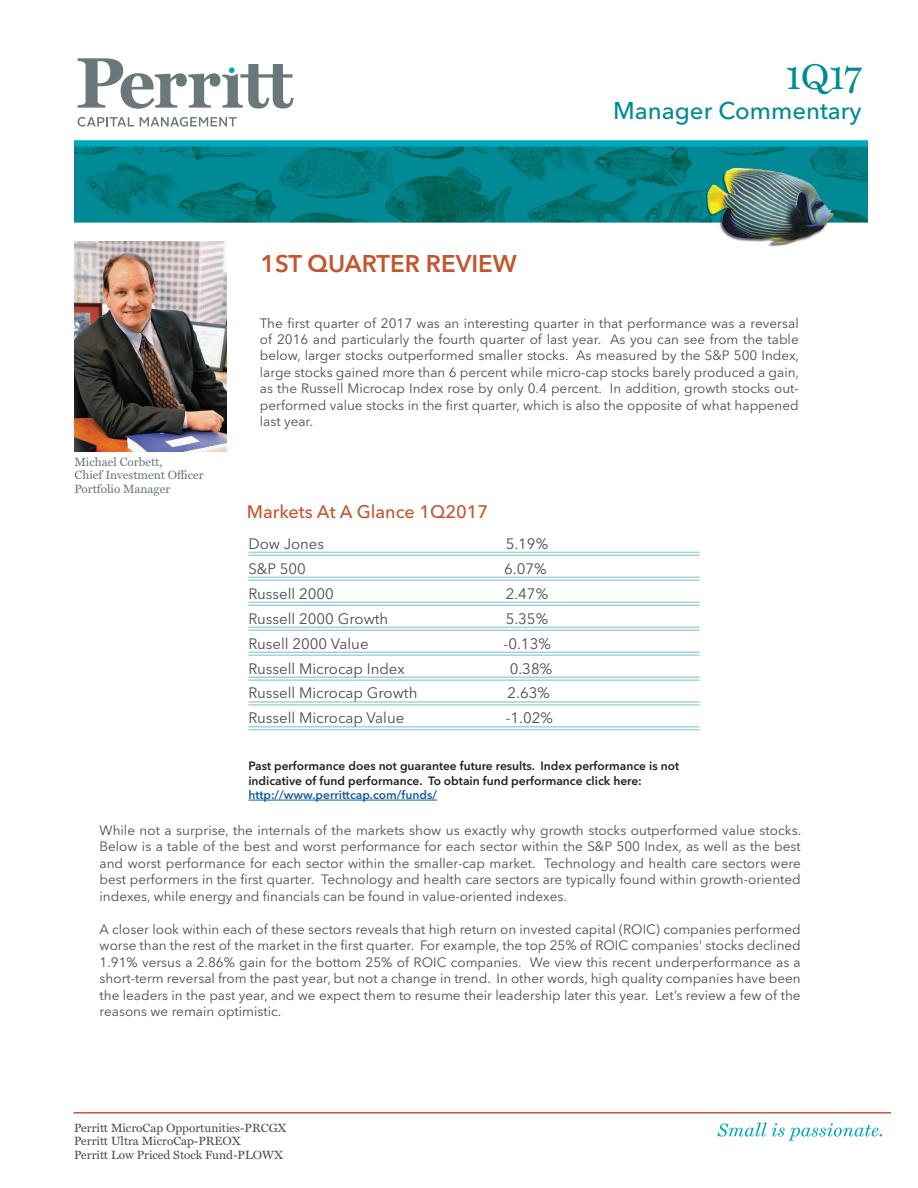
<style>
.page{position:relative;width:918px;height:1188px;background:#fff}
.page>*{position:absolute;margin:0;border:0;box-sizing:border-box;transform-origin:0 0}
.t1{font:36px "Miller Text";color:#008a96}
.t2{font:500 24px "Avenir Next LT Pro";color:#008a96}
.t3{font:600 24px "Avenir Next LT Pro";color:#c4562f}
.t4{font:500 18px "Avenir Next LT Pro";color:#c4562f}
.t5{font:15px "Avenir Next LT Pro";color:#4b4c4d}
.t6{font:13.5px/16.5px "Avenir Next LT Pro";color:#4b4c4d;text-align:justify}
.t7{font:600 12px/14.2px "Avenir Next LT Pro";color:#231f20}
.t8{font:12px/13.5px "Miller Text";color:#4b4c4d}
.t9{font:12px/13.5px "Miller Text";color:#6a787b}
.t10{font:600 12px "Avenir Next LT Pro";color:#175d9e}
</style>
<div class="page">
<hr style="left:73px;top:1112px;width:818px;height:2px;background:#c4562f">
<svg style="left:78px;top:58px;width:216px;height:51px"></svg>
<svg style="left:78px;top:117px;width:56px;height:10px"></svg>
<svg style="left:140px;top:117px;width:97px;height:10px"></svg>
<img style="left:75px;top:140px;width:792px;height:107px">
<svg style="left:717px;top:1123px;width:165px;height:17px"></svg>
<img style="left:75px;top:242px;width:151px;height:210px">
<hr style="left:248px;top:552px;width:452px;height:1px;background:#a3d1d8">
<hr style="left:248px;top:555px;width:452px;height:1px;background:#a3d1d8">
<hr style="left:248px;top:577px;width:452px;height:1px;background:#a3d1d8">
<hr style="left:248px;top:580px;width:452px;height:1px;background:#a3d1d8">
<hr style="left:248px;top:602px;width:452px;height:1px;background:#a3d1d8">
<hr style="left:248px;top:605px;width:452px;height:1px;background:#a3d1d8">
<hr style="left:248px;top:627px;width:452px;height:1px;background:#a3d1d8">
<hr style="left:248px;top:629px;width:452px;height:2px;background:#a3d1d8">
<hr style="left:248px;top:652px;width:452px;height:1px;background:#a3d1d8">
<hr style="left:248px;top:654px;width:452px;height:2px;background:#a3d1d8">
<hr style="left:248px;top:677px;width:452px;height:1px;background:#a3d1d8">
<hr style="left:248px;top:679px;width:452px;height:2px;background:#a3d1d8">
<hr style="left:248px;top:701px;width:452px;height:2px;background:#a3d1d8">
<hr style="left:248px;top:704px;width:452px;height:2px;background:#a3d1d8">
<hr style="left:248px;top:726px;width:452px;height:2px;background:#a3d1d8">
<hr style="left:248px;top:729px;width:452px;height:1px;background:#a3d1d8">
<hr style="left:248px;top:800px;width:189px;height:1px;background:#175d9e">
<h2 class="t3" style="left:261px;top:249px;width:258px">1ST QUARTER REVIEW</h2>
<h1 class="t1" style="left:786px;top:55px;width:77px">1Q17</h1>
<h2 class="t2" style="left:613px;top:96px;width:250px">Manager Commentary</h2>
<p class="t9" style="left:75px;top:455px;width:131px">Michael Corbett,<br>Chief Investment Officer<br>Portfolio Manager</p>
<p class="t6" style="left:260px;top:315px;width:541px">The first quarter of 2017 was an interesting quarter in that performance was a reversal of 2016 and particularly the fourth quarter of last year. As you can see from the table below, larger stocks outperformed smaller stocks. As measured by the S&amp;P 500 Index, large stocks gained more than 6 percent while micro-cap stocks barely produced a gain, as the Russell Microcap Index rose by only 0.4 percent. In addition, growth stocks out&shy;performed value stocks in the first quarter, which is also the opposite of what happened last year.</p>
<h3 class="t4" style="left:247px;top:501px;width:243px">Markets At A Glance 1Q2017</h3>
<p class="t5" style="left:248px;top:535px;width:77px">Dow Jones</p>
<p class="t5" style="left:506px;top:535px;width:44px">5.19%</p>
<p class="t5" style="left:248px;top:560px;width:59px">S&amp;P 500</p>
<p class="t5" style="left:504px;top:560px;width:44px">6.07%</p>
<p class="t5" style="left:248px;top:585px;width:87px">Russell 2000</p>
<p class="t5" style="left:506px;top:585px;width:44px">2.47%</p>
<p class="t5" style="left:248px;top:609px;width:141px">Russell 2000 Growth</p>
<p class="t5" style="left:506px;top:609px;width:44px">5.35%</p>
<p class="t5" style="left:248px;top:634px;width:122px">Rusell 2000 Value</p>
<p class="t5" style="left:504px;top:634px;width:49px">-0.13%</p>
<p class="t5" style="left:248px;top:659px;width:158px">Russell Microcap Index</p>
<p class="t5" style="left:510px;top:659px;width:44px">0.38%</p>
<p class="t5" style="left:248px;top:684px;width:171px">Russell Microcap Growth</p>
<p class="t5" style="left:507px;top:684px;width:44px">2.63%</p>
<p class="t5" style="left:248px;top:709px;width:157px">Russell Microcap Value</p>
<p class="t5" style="left:506px;top:709px;width:49px">-1.02%</p>
<p class="t7" style="left:248px;top:759px;width:432px">Past performance does not guarantee future results. Index performance is not indicative of fund performance. To obtain fund performance click here:</p>
<p class="t10" style="left:248px;top:787px;width:190px">http://www.perrittcap.com/funds/</p>
<p class="t6" style="left:100px;top:822px;width:703px">While not a surprise, the internals of the markets show us exactly why growth stocks outperformed value stocks.<br>Below is a table of the best and worst performance for each sector within the S&amp;P 500 Index, as well as the best and worst performance for each sector within the smaller-cap market. Technology and health care sectors were best performers in the first quarter. Technology and health care sectors are typically found within growth-oriented indexes, while energy and financials can be found in value-oriented indexes.</p>
<p class="t6" style="left:100px;top:921px;width:703px">A closer look within each of these sectors reveals that high return on invested capital (ROIC) companies performed worse than the rest of the market in the first quarter. For example, the top 25% of ROIC companies' stocks declined 1.91% versus a 2.86% gain for the bottom 25% of ROIC companies. We view this recent underperformance as a short-term reversal from the past year, but not a change in trend. In other words, high quality companies have been the leaders in the past year, and we expect them to resume their leadership later this year. Let’s review a few of the reasons we remain optimistic.</p>
<p class="t8" style="left:74px;top:1121px;width:214px">Perritt MicroCap Opportunities-PRCGX<br>Perritt Ultra MicroCap-PREOX<br>Perritt Low Priced Stock Fund-PLOWX</p>
</div>
